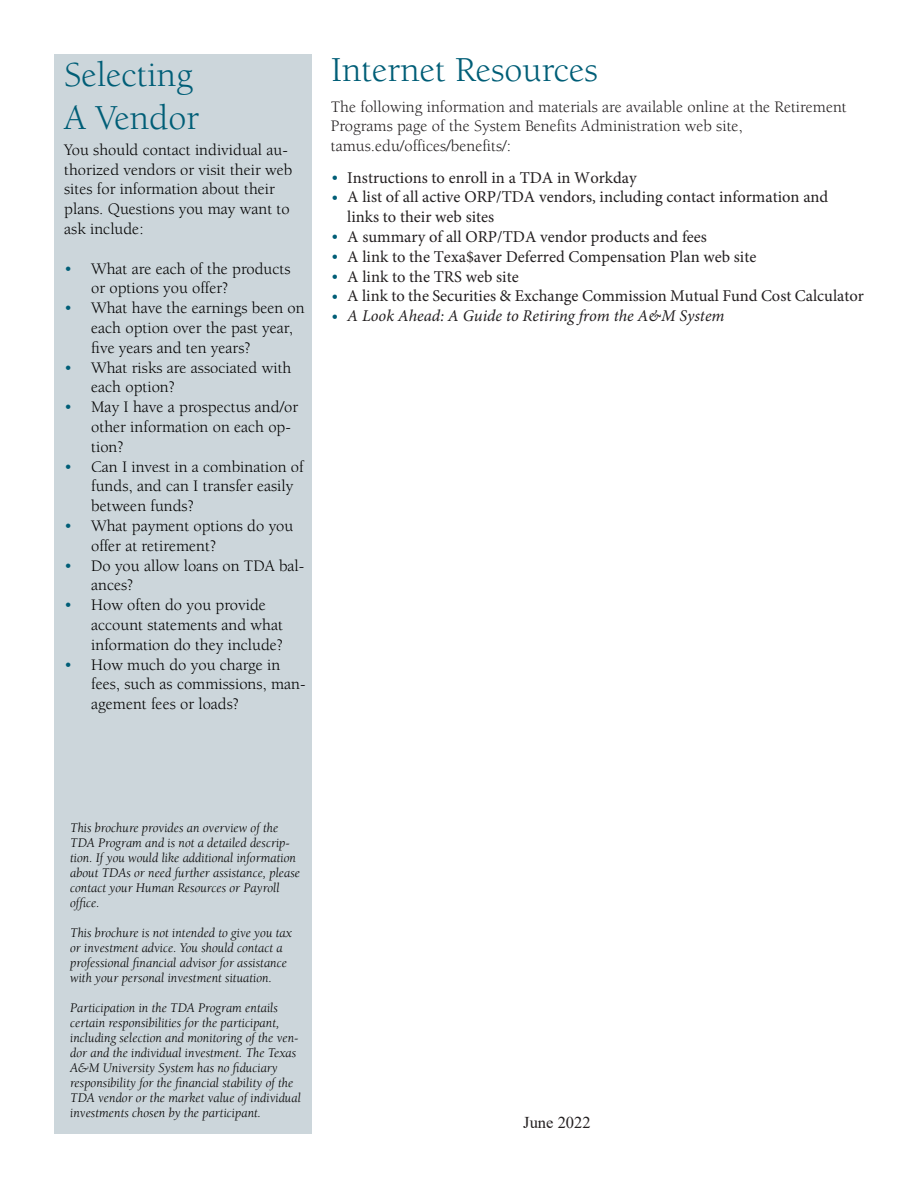
<style>
.page{position:relative;width:918px;height:1188px;background:#fff}
.page>*{position:absolute;margin:0;border:0;box-sizing:border-box;transform-origin:0 0}
.t1{font:36px/43.2px "Berkeley";color:#005e77}
.t2{font:16.5px/19.8px "Berkeley";color:#000}
.t3{font:16.5px/19.8px "Minion Pro";color:#231f20}
.t4{font:16.5px/19.8px "Berkeley";color:#231f20}
.t5{font:italic 16.5px "Minion Pro";color:#231f20}
.t6{font:16.5px "Times New Roman";color:#231f20}
.t7{font:italic 13.5px/15px "Berkeley";color:#000}
.s1{color:#005e77}
.s2{font-family:"Berkeley";color:#005e77}
.s3{font-family:"Berkeley";font-style:normal;color:#005e77}
</style>
<div class="page">
<div style="left:54px;top:54px;width:258px;height:1080px;background:#ccd6db"></div>
<h1 class="t1" style="left:64px;top:54px;width:136px">Selecting<br>A Vendor</h1>
<p class="t2" style="left:64px;top:140px;width:230px">You should contact individual au&shy;thorized vendors or visit their web sites for information about their plans. Questions you may want to ask include:</p>
<p class="t2" style="left:91px;top:259px;width:201px;text-indent:-27px"><span class="s1">•</span> What are each of the products or options you offer?</p>
<p class="t2" style="left:91px;top:299px;width:215px;text-indent:-27px"><span class="s1">•</span> What have the earnings been on each option over the past year, five years and ten years?</p>
<p class="t2" style="left:91px;top:358px;width:202px;text-indent:-27px"><span class="s1">•</span> What risks are associated with each option?</p>
<p class="t2" style="left:91px;top:398px;width:209px;text-indent:-27px"><span class="s1">•</span> May I have a prospectus and/or other information on each op&shy;tion?</p>
<p class="t2" style="left:91px;top:457px;width:214px;text-indent:-27px"><span class="s1">•</span> Can I invest in a combination of funds, and can I transfer easily between funds?</p>
<p class="t2" style="left:91px;top:516px;width:204px;text-indent:-27px"><span class="s1">•</span> What payment options do you offer at retirement?</p>
<p class="t2" style="left:91px;top:556px;width:215px;text-indent:-27px"><span class="s1">•</span> Do you allow loans on TDA bal&shy;ances?</p>
<p class="t2" style="left:91px;top:596px;width:193px;text-indent:-27px"><span class="s1">•</span> How often do you provide account statements and what information do they include?</p>
<p class="t2" style="left:91px;top:655px;width:216px;text-indent:-27px"><span class="s1">•</span> How much do you charge in fees, such as commissions, man&shy;agement fees or loads?</p>
<h1 class="t1" style="left:331px;top:49px;width:269px">Internet Resources</h1>
<p class="t4" style="left:331px;top:97px;width:517px">The following information and materials are available online at the Retirement<br>Programs page of the System Benefits Administration web site, tamus.edu/offices/benefits/:</p>
<p class="t3" style="left:331px;top:168px;width:307px"><span class="s2">•</span> Instructions to enroll in a TDA in Workday</p>
<p class="t3" style="left:347px;top:187px;width:482px;text-indent:-16px"><span class="s2">•</span> A list of all active ORP/TDA vendors, including contact information and links to their web sites</p>
<p class="t3" style="left:331px;top:227px;width:378px"><span class="s2">•</span> A summary of all ORP/TDA vendor products and fees</p>
<p class="t3" style="left:331px;top:247px;width:427px"><span class="s2">•</span> A link to the Texa$aver Deferred Compensation Plan web site</p>
<p class="t3" style="left:331px;top:267px;width:189px"><span class="s2">•</span> A link to the TRS web site</p>
<p class="t3" style="left:331px;top:286px;width:535px"><span class="s2">•</span> A link to the Securities &amp; Exchange Commission Mutual Fund Cost Calculator</p>
<p class="t5" style="left:331px;top:305px;width:395px"><span class="s3">•</span> A Look Ahead: A Guide to Retiring from the A&amp;M System</p>
<p class="t7" style="left:70px;top:821px;width:231px">This brochure provides an overview of the TDA Program and is not a detailed descrip&shy;tion. If you would like additional information about TDAs or need further assistance, please contact your Human Resources or Payroll office.</p>
<p class="t7" style="left:70px;top:926px;width:223px">This brochure is not intended to give you tax or investment advice. You should contact a professional financial advisor for assistance with your personal investment situation.</p>
<p class="t7" style="left:70px;top:1001px;width:232px">Participation in the TDA Program entails certain responsibilities for the participant, including selection and monitoring of the ven&shy;dor and the individual investment. The Texas A&amp;M University System has no fiduciary responsibility for the financial stability of the TDA vendor or the market value of individual investments chosen by the participant.</p>
<p class="t6" style="left:523px;top:1111px;width:69px">June 2022</p>
</div>
